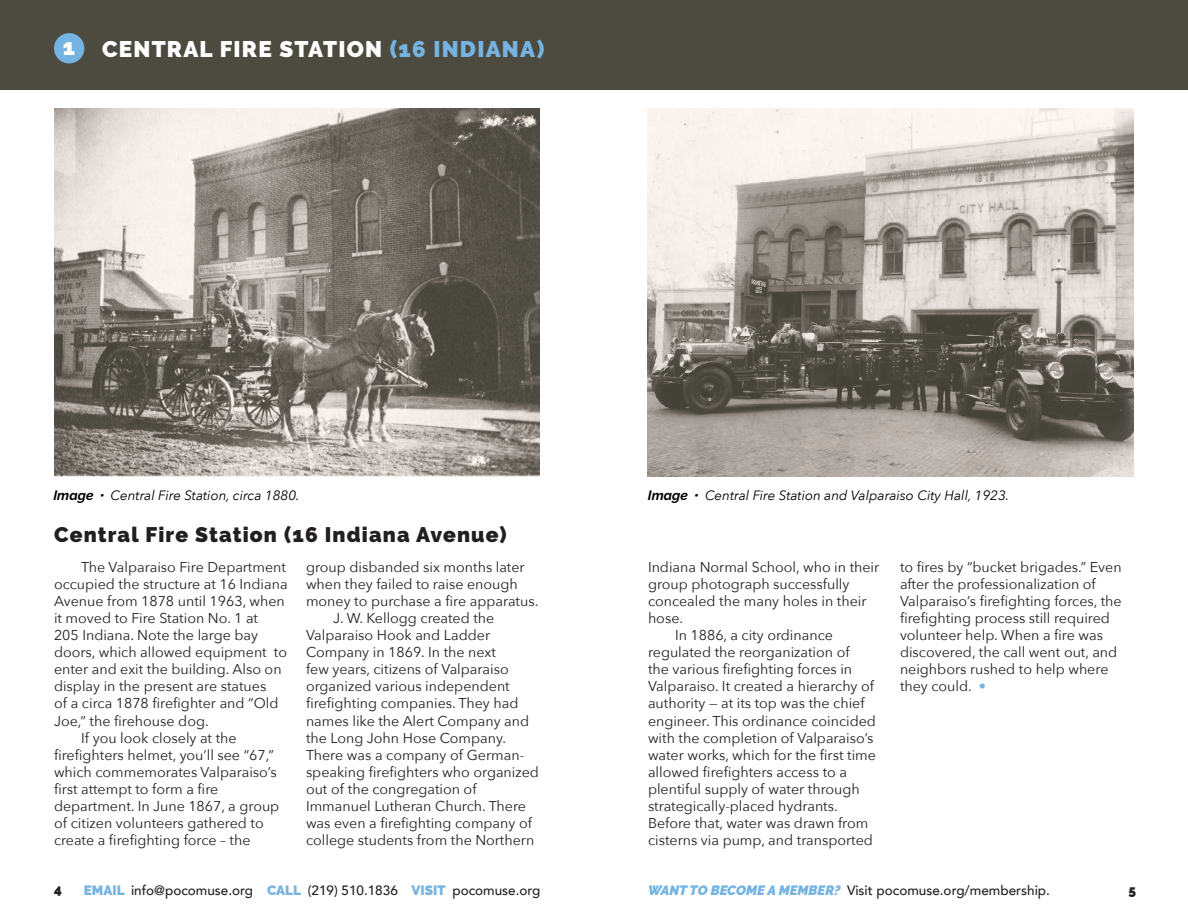
<style>
.page{position:relative;width:1188px;height:918px;background:#fff}
.page>*{position:absolute;margin:0;border:0;box-sizing:border-box;transform-origin:0 0}
.t1{font:900 22.5px "Raleway";letter-spacing:.055em;color:#fff}
.t2{font:900 21px "Raleway";letter-spacing:.055em;color:#231f20}
.Paragraph_Style_1{font:14.25px/17.1px "Avenir Next";color:#231f20}
.t3{font:500 13.5px "Avenir";color:#231f20}
.t4{font:italic 13.5px "Avenir Next";color:#000}
.t5{font:900 13.5px "Raleway";color:#231f20}
.s1{color:#75b4e2}
.s2{font-family:"Raleway";font-weight:700}
.s3{font-family:"Raleway";font-weight:900;color:#75b4e2}
.s4{font-family:"Raleway";font-weight:900;font-style:italic;color:#75b4e2}
</style>
<div class="page">
<div style="left:594px;top:0;width:594px;height:90px;background:#4d4a40"></div>
<div style="left:0;top:0;width:594px;height:90px;background:#4d4a40"></div>
<img style="left:648px;top:108px;width:486px;height:368px">
<img style="left:54px;top:108px;width:486px;height:368px">
<div style="left:54px;top:33px;width:30px;height:30px;background:#75b4e2;border-radius:50%"></div>
<p class="t1" style="left:63px;top:34px;width:14px">1</p>
<p class="t1" style="left:102px;top:36px;width:444px">CENTRAL FIRE STATION <span class="s1">(16 INDIANA)</span></p>
<p class="t4" style="left:53px;top:483px;width:248px"><span class="s2">Image •</span> Central Fire Station, circa 1880.</p>
<p class="t2" style="left:54px;top:522px;width:454px">Central Fire Station (16 Indiana Avenue)</p>
<p class="Paragraph_Style_1" style="left:54px;top:558px;width:235px;text-indent:27px">The Valparaiso Fire Department occupied the structure at 16 Indiana<br>Avenue from 1878 until 1963, when it moved to Fire Station No. 1 at<br>205 Indiana. Note the large bay doors, which allowed equipment to enter and exit the building. Also on display in the present are statues<br>of a circa 1878 firefighter and “Old<br>Joe,” the firehouse dog.</p>
<p class="Paragraph_Style_1" style="left:54px;top:729px;width:227px;text-indent:27px">If you look closely at the firefighters helmet, you’ll see “67,” which commemorates Valparaiso’s first attempt to form a fire department. In June 1867, a group of citizen volunteers gathered to create a firefighting force – the</p>
<p class="Paragraph_Style_1" style="left:306px;top:558px;width:234px">group disbanded six months later when they failed to raise enough money to purchase a fire apparatus.</p>
<p class="Paragraph_Style_1" style="left:306px;top:609px;width:235px;text-indent:27px">J. W. Kellogg created the<br>Valparaiso Hook and Ladder<br>Company in 1869. In the next<br>few years, citizens of Valparaiso organized various independent firefighting companies. They had names like the Alert Company and the Long John Hose Company.<br>There was a company of German&shy;speaking firefighters who organized out of the congregation of<br>Immanuel Lutheran Church. There was even a firefighting company of college students from the Northern</p>
<p class="t4" style="left:648px;top:483px;width:363px"><span class="s2">Image •</span> Central Fire Station and Valparaiso City Hall, 1923.</p>
<p class="Paragraph_Style_1" style="left:648px;top:558px;width:233px">Indiana Normal School, who in their group photograph successfully concealed the many holes in their hose.</p>
<p class="Paragraph_Style_1" style="left:648px;top:626px;width:230px;text-indent:27px">In 1886, a city ordinance regulated the reorganization of<br>the various firefighting forces in Valparaiso. It created a hierarchy of authority — at its top was the chief engineer. This ordinance coincided with the completion of Valparaiso’s water works, which for the first time allowed firefighters access to a plentiful supply of water through strategically-placed hydrants.<br>Before that, water was drawn from cisterns via pump, and transported</p>
<p class="Paragraph_Style_1" style="left:900px;top:558px;width:223px">to fires by “bucket brigades.” Even after the professionalization of<br>Valparaiso’s firefighting forces, the firefighting process still required volunteer help. When a fire was discovered, the call went out, and neighbors rushed to help where they could. <span class="s1">•</span></p>
<p class="t5" style="left:54px;top:881px;width:9px">4</p>
<p class="t3" style="left:84px;top:878px;width:458px"><span class="s3">EMAIL</span> info@pocomuse.org <span class="s3">CALL</span> (219) 510.1836 <span class="s3">VISIT</span> pocomuse.org</p>
<p class="t3" style="left:648px;top:878px;width:403px"><span class="s4">WANT TO BECOME A MEMBER?</span> Visit pocomuse.org/membership.</p>
<p class="t5" style="left:1129px;top:882px;width:9px">5</p>
</div>
